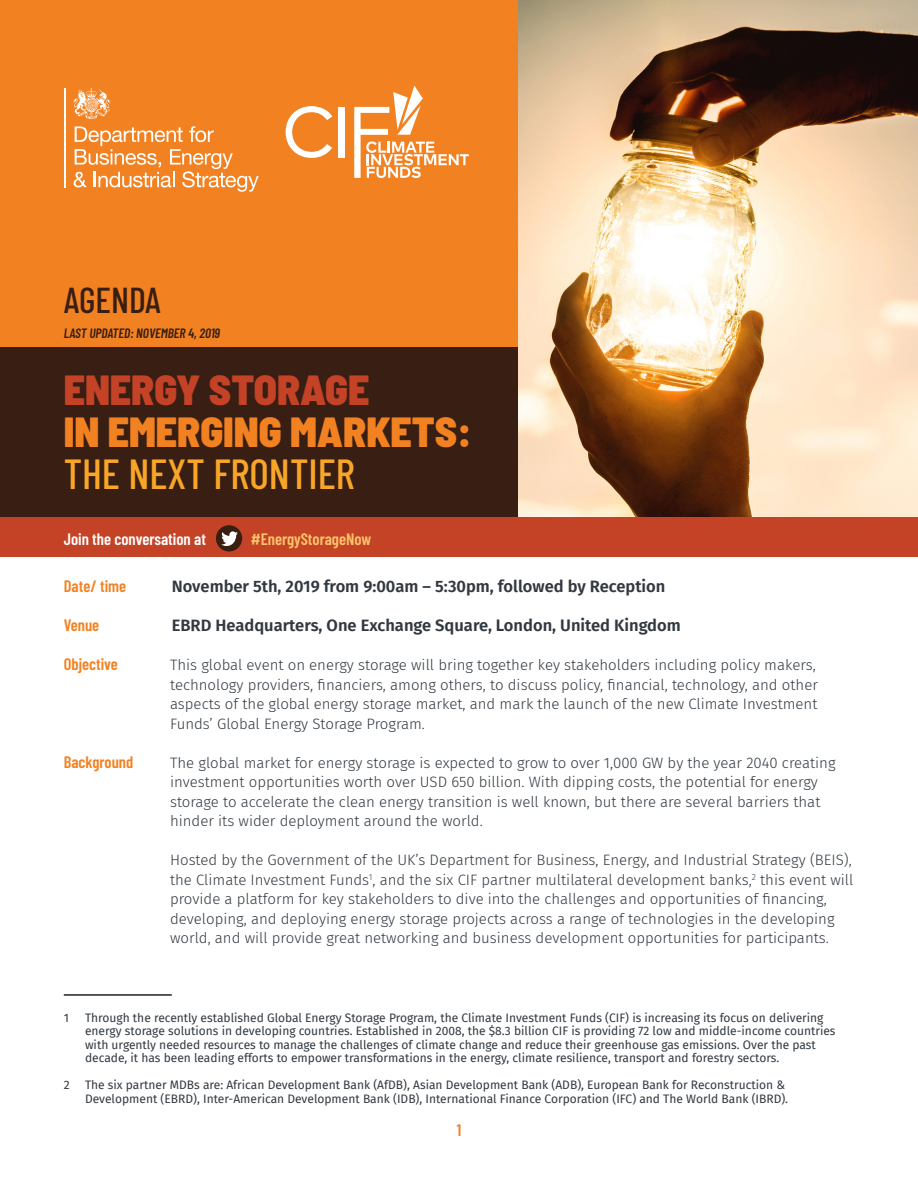
<style>
.page{position:relative;width:918px;height:1188px;background:#fff}
.page>*{position:absolute;margin:0;border:0;box-sizing:border-box;transform-origin:0 0}
.titolo_barlow{font:900 semi-condensed 42px/42px "Barlow";color:#f28221}
.titolo_barlow_second{font:500 42px "Barlow Condensed";color:#f9a628}
.titolo_barlow_second-2{font:500 36px "Barlow Condensed";color:#391e13}
.Date_time_venue{font:600 16.5px "Fira Sans";color:#313940}
.t1{font:600 16.5px "Barlow Condensed";color:#fff}
.Cover_text{font:600 16.5px "Barlow Condensed";color:#f28221}
.t2{font:600 16.5px "Barlow Condensed";color:#fcc46b}
.Date_time_venue-2{font:600 16.5px "Barlow Condensed";color:#f28221}
.Cover_text-2{font:300 15px/19.5px "Fira Sans";color:#313940}
.titolo_barlow_second-3{font:italic 600 13.5px "Barlow Condensed";color:#391e13}
.Footnote_text{font:12px/13.5px "Fira Sans";color:#313940}
.s1{color:#c44226}
</style>
<div class="page">
<img style="left:517px;top:0;width:401px;height:517px">
<div style="left:0;top:0;width:517px;height:390px;background:#f28221"></div>
<svg style="left:286px;top:106px;width:46px;height:52px"></svg>
<div style="left:338px;top:107px;width:6px;height:50px;background:#fff"></div>
<svg style="left:354px;top:86px;width:115px;height:92px"></svg>
<hr style="left:64px;top:88px;width:2px;height:99px;background:#fff">
<svg style="left:74px;top:126px;width:185px;height:66px"></svg>
<svg style="left:73px;top:88px;width:38px;height:31px"></svg>
<hr style="left:64px;top:994px;width:108px;height:2px;background:#231f20">
<div style="left:0;top:347px;width:517px;height:170px;background:#391e13"></div>
<div style="left:0;top:517px;width:918px;height:40px;background:#c44226"></div>
<div style="left:216px;top:525px;width:26px;height:26px;background:#391e12;border-radius:50%"></div>
<svg style="left:221px;top:531px;width:17px;height:15px"></svg>
<p class="titolo_barlow_second-2" style="left:64px;top:274px;width:99px">AGENDA</p>
<p class="titolo_barlow_second-3" style="left:64px;top:323px;width:158px">LAST UPDATED: NOVEMBER 4, 2019</p>
<p class="titolo_barlow" style="left:64px;top:367px;width:410px"><span class="s1">ENERGY STORAGE<br></span>IN EMERGING MARKETS:</p>
<p class="titolo_barlow_second" style="left:64px;top:444px;width:293px">THE NEXT FRONTIER</p>
<p class="t1" style="left:64px;top:527px;width:144px">Join the conversation at</p>
<p class="t2" style="left:251px;top:527px;width:122px">#EnergyStorageNow</p>
<p class="Date_time_venue-2" style="left:64px;top:574px;width:64px">Date/ time</p>
<p class="Date_time_venue" style="left:172px;top:573px;width:495px">November 5th, 2019 from 9:00am – 5:30pm, followed by Reception</p>
<p class="Date_time_venue-2" style="left:64px;top:613px;width:37px">Venue</p>
<p class="Date_time_venue" style="left:172px;top:612px;width:511px">EBRD Headquarters, One Exchange Square, London, United Kingdom</p>
<p class="Cover_text" style="left:64px;top:652px;width:56px">Objective</p>
<p class="Cover_text-2" style="left:170px;top:655px;width:649px">This global event on energy storage will bring together key stakeholders including policy makers, technology providers, financiers, among others, to discuss policy, financial, technology, and other aspects of the global energy storage market, and mark the launch of the new Climate Investment Funds’ Global Energy Storage Program.</p>
<p class="Cover_text" style="left:64px;top:750px;width:71px">Background</p>
<p class="Cover_text-2" style="left:170px;top:752px;width:667px">The global market for energy storage is expected to grow to over 1,000 GW by the year 2040 creating investment opportunities worth over USD 650 billion. With dipping costs, the potential for energy storage to accelerate the clean energy transition is well known, but there are several barriers that hinder its wider deployment around the world.</p>
<p class="Cover_text-2" style="left:170px;top:850px;width:685px">Hosted by the Government of the UK’s Department for Business, Energy, and Industrial Strategy (BEIS), the Climate Investment Funds<sup>1</sup>, and the six CIF partner multilateral development banks,<sup>2</sup> this event will provide a platform for key stakeholders to dive into the challenges and opportunities of financing, developing, and deploying energy storage projects across a range of technologies in the developing world, and will provide great networking and business development opportunities for participants.</p>
<p class="Footnote_text" style="left:64px;top:1011px;width:7px">1</p>
<p class="Footnote_text" style="left:85px;top:1011px;width:752px">Through the recently established Global Energy Storage Program, the Climate Investment Funds (CIF) is increasing its focus on delivering energy storage solutions in developing countries. Established in 2008, the $8.3 billion CIF is providing 72 low and middle-income countries with urgently needed resources to manage the challenges of climate change and reduce their greenhouse gas emissions. Over the past decade, it has been leading efforts to empower transformations in the energy, climate resilience, transport and forestry sectors.</p>
<p class="Footnote_text" style="left:64px;top:1078px;width:7px">2</p>
<p class="Footnote_text" style="left:85px;top:1078px;width:705px">The six partner MDBs are: African Development Bank (AfDB), Asian Development Bank (ADB), European Bank for Reconstruction &amp;<br>Development (EBRD), Inter-American Development Bank (IDB), International Finance Corporation (IFC) and The World Bank (IBRD).</p>
<p class="Cover_text" style="left:457px;top:1118px;width:6px">1</p>
</div>
